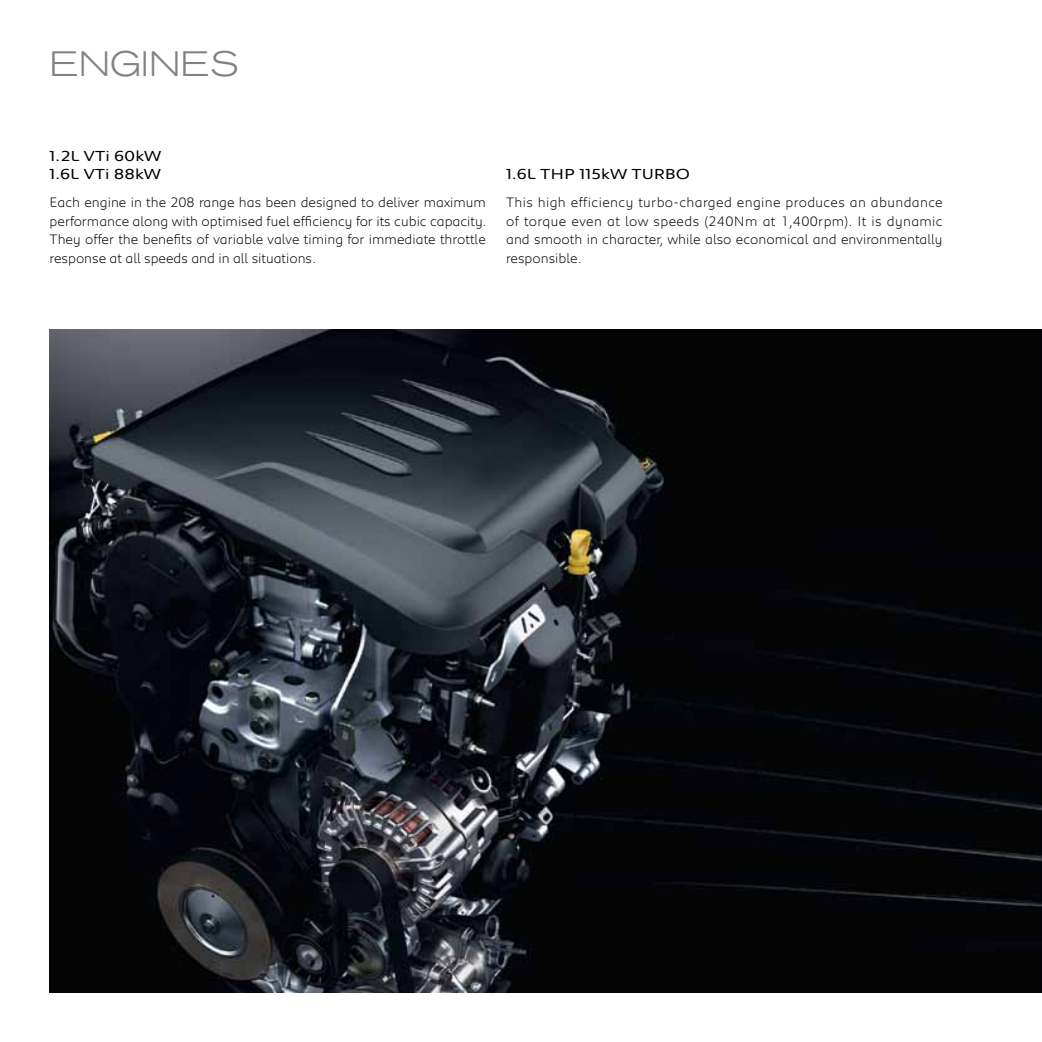
<style>
.page{position:relative;width:1042px;height:1042px;background:#fff}
.page>*{position:absolute;margin:0;border:0;box-sizing:border-box;transform-origin:0 0}
.t1{font:300 expanded 35px "Akzidenz Grotesk BE";color:#808285}
.t2{font:14.88px/18.4px "Peugeot Expanded";color:#000}
.t3{font:300 14px/18.4px "Peugeot";color:#000;text-align:justify}
</style>
<div class="page">
<img style="left:50px;top:330px;width:992px;height:662px">
<h1 class="t1" style="left:50px;top:44px;width:191px">ENGINES</h1>
<p class="t2" style="left:50px;top:146px;width:113px">1.2L VTI 60KW<br>1.6L VTI 88KW</p>
<p class="t3" style="left:50px;top:193px;width:438px">Each engine in the 208 range has been designed to deliver maximum performance along with optimised fuel efficiency for its cubic capacity.<br>They offer the benefits of variable valve timing for immediate throttle response at all speeds and in all situations.</p>
<p class="t2" style="left:506px;top:164px;width:185px">1.6L THP 115KW TURBO</p>
<p class="t3" style="left:506px;top:193px;width:438px">This high efficiency turbo-charged engine produces an abundance of torque even at low speeds (240Nm at 1,400rpm). It is dynamic and smooth in character, while also economical and environmentally responsible.</p>
</div>
